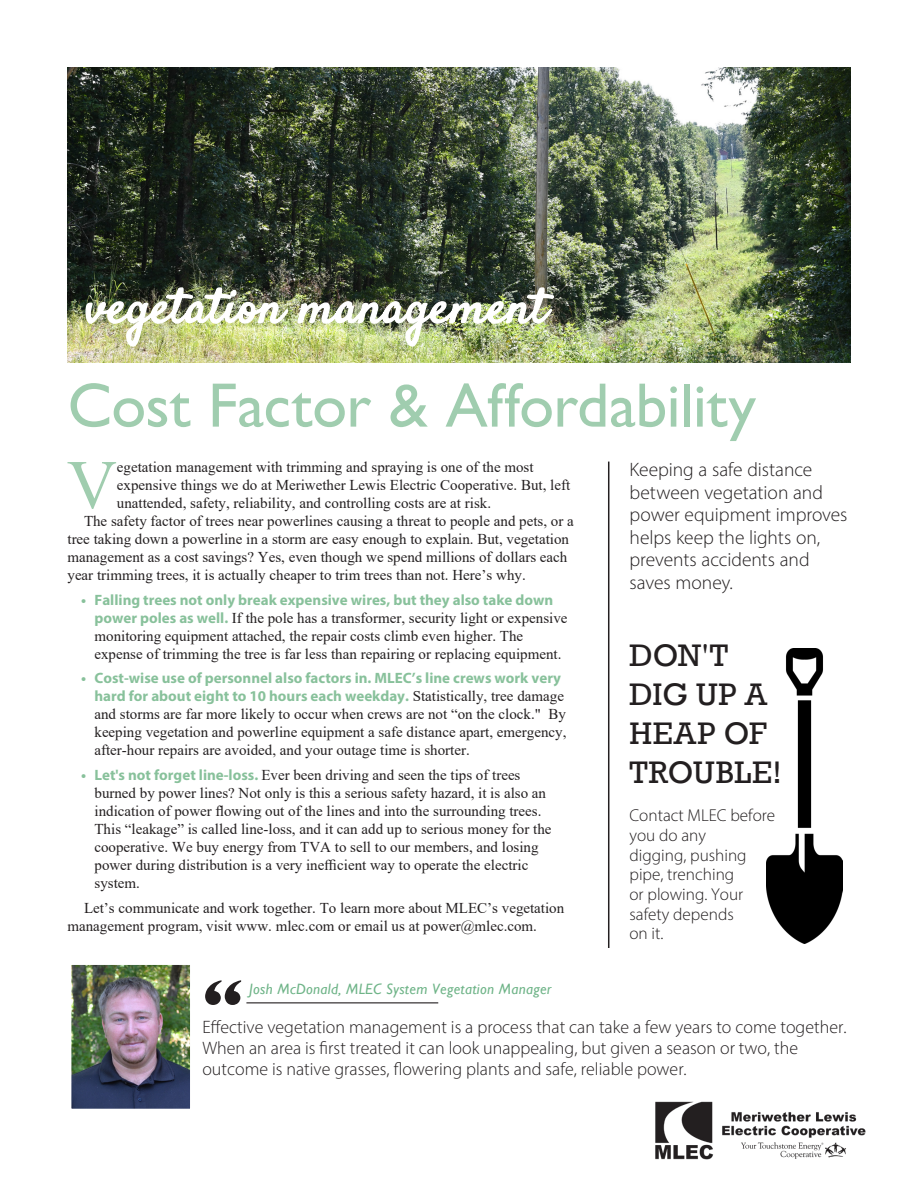
<style>
.page{position:relative;width:918px;height:1188px;background:#fff}
.page>*{position:absolute;margin:0;border:0;box-sizing:border-box;transform-origin:0 0}
.FIRST_PARAGRAPH_3_LI{font:69.3px "Times New Roman";color:#a0cdaf}
.HEADLINE_-_SMALL{font:63px "Gill Sans";letter-spacing:-.01em;color:#a0cdaf}
.HEADLINE_-_SMALL-2{font:31.95px/39px "Rockwell";letter-spacing:.005em;color:#231f20}
.BYLINE{font:300 19.5px/22.5px "Myriad Pro";letter-spacing:-.005em;color:#231f20}
.PULL_QUOTE{font:18px/21px "Myriad Variable Concept";color:#231f20}
.BYLINE-2{font:300 17.25px/19.6px "Myriad Pro";color:#231f20}
.BODY{font:15px/18px "Times New Roman";color:#231f20}
.FIRST_PARAGRAPH_3_LI-2{font:15px/18px "Times New Roman";color:#231f20}
.CUTLINES{font:italic 15px "Gill Sans";letter-spacing:.02em;color:#6fb488}
.s1{font-family:"Myriad Pro";font-weight:700;color:#88c19b}
</style>
<div class="page">
<img style="left:68px;top:68px;width:782px;height:295px">
<img style="left:85px;top:277px;width:470px;height:71px">
<img style="left:766px;top:648px;width:76px;height:295px">
<img style="left:655px;top:1101px;width:211px;height:59px">
<hr style="left:608px;top:462px;width:1px;height:486px;background:#231f20">
<img style="left:73px;top:966px;width:116px;height:142px">
<div style="left:69px;top:962px;width:124px;height:150px;border:3px solid #fff"></div>
<hr style="left:246px;top:1002px;width:192px;height:1px;background:#231f20">
<svg style="left:205px;top:980px;width:36px;height:25px"></svg>
<p class="HEADLINE_-_SMALL" style="left:68px;top:369px;width:690px">Cost Factor &amp; Affordability</p>
<p class="FIRST_PARAGRAPH_3_LI" style="left:67px;top:436px;width:52px">V</p>
<p class="FIRST_PARAGRAPH_3_LI-2" style="left:117px;top:457px;width:455px">egetation management with trimming and spraying is one of the most expensive things we do at Meriwether Lewis Electric Cooperative. But, left unattended, safety, reliability, and controlling costs are at risk.</p>
<p class="BODY" style="left:68px;top:511px;width:508px;text-indent:16px">The safety factor of trees near powerlines causing a threat to people and pets, or a tree taking down a powerline in a storm are easy enough to explain. But, vegetation management as a cost savings? Yes, even though we spend millions of dollars each year trimming trees, it is actually cheaper to trim trees than not. Here’s why.</p>
<p class="BODY" style="left:94px;top:590px;width:475px;text-indent:-14px"><span class="s1">• Falling trees not only break expensive wires, but they also take down power poles as well.</span> If the pole has a transformer, security light or expensive monitoring equipment attached, the repair costs climb even higher. The expense of trimming the tree is far less than repairing or replacing equipment.</p>
<p class="BODY" style="left:94px;top:669px;width:473px;text-indent:-14px"><span class="s1">• Cost-wise use of personnel also factors in. MLEC’s line crews work very hard for about eight to 10 hours each weekday.</span> Statistically, tree damage and storms are far more likely to occur when crews are not “on the clock." By keeping vegetation and powerline equipment a safe distance apart, emergency, after-hour repairs are avoided, and your outage time is shorter.</p>
<p class="BODY" style="left:94px;top:766px;width:459px;text-indent:-14px"><span class="s1">• Let's not forget line-loss.</span> Ever been driving and seen the tips of trees burned by power lines? Not only is this a serious safety hazard, it is also an indication of power flowing out of the lines and into the surrounding trees.<br>This “leakage” is called line-loss, and it can add up to serious money for the cooperative. We buy energy from TVA to sell to our members, and losing power during distribution is a very inefficient way to operate the electric system.</p>
<p class="BODY" style="left:68px;top:898px;width:498px;text-indent:16px">Let’s communicate and work together. To learn more about MLEC’s vegetation management program, visit www. mlec.com or email us at power@mlec.com.</p>
<p class="CUTLINES" style="left:249px;top:980px;width:304px">Josh McDonald, MLEC System Vegetation Manager</p>
<p class="BYLINE" style="left:629px;top:458px;width:220px">Keeping a safe distance between vegetation and power equipment improves helps keep the lights on, prevents accidents and saves money.</p>
<p class="HEADLINE_-_SMALL-2" style="left:629px;top:637px;width:100px">DON'T</p>
<p class="HEADLINE_-_SMALL-2" style="left:629px;top:676px;width:154px">DIG UP A<br>HEAP OF<br>TROUBLE!</p>
<p class="BYLINE-2" style="left:629px;top:806px;width:147px">Contact MLEC before you do any<br>digging, pushing pipe, trenching<br>or plowing. Your safety depends<br>on it.</p>
<p class="PULL_QUOTE" style="left:202px;top:1016px;width:646px">Effective vegetation management is a process that can take a few years to come together.<br>When an area is first treated it can look unappealing, but given a season or two, the outcome is native grasses, flowering plants and safe, reliable power.</p>
</div>
